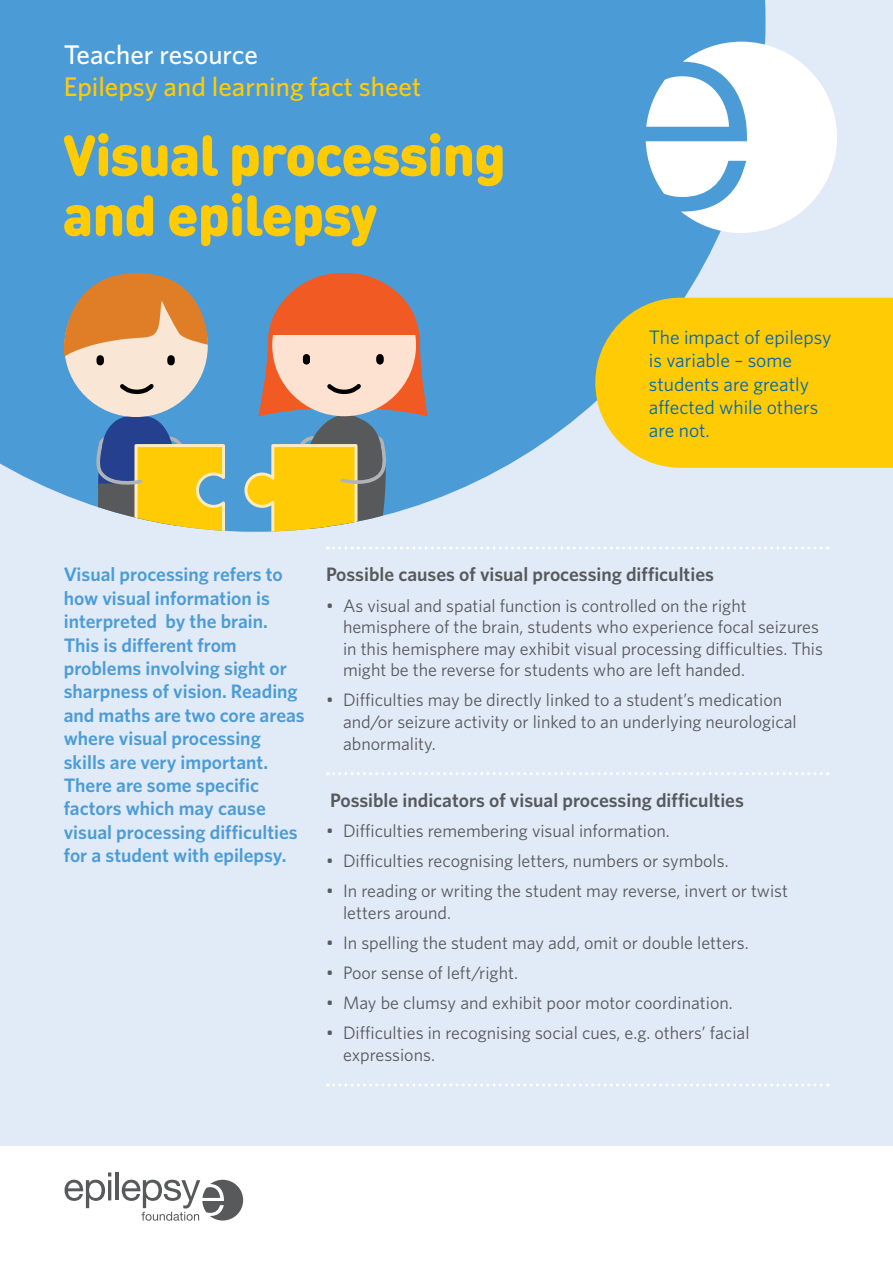
<style>
.page{position:relative;width:893px;height:1263px;background:#fff}
.page>*{position:absolute;margin:0;border:0;box-sizing:border-box;transform-origin:0 0}
.t1{font:900 57px/60px "DIN Round OT";letter-spacing:-.02em;color:#ffcb05}
.t2{font:500 27px "Whitney";color:#ffcb05}
.t3{font:500 27px "Whitney";color:#fff}
.t4{font:600 19.5px/23.4px "Whitney";color:#4b9cd6}
.t5{font:600 19.5px "Whitney";color:#58595b}
.t6{font:19.5px/23.4px "Whitney";color:#0066b3}
.t7{font:18px/21.6px "Whitney";color:#58595b}
</style>
<div class="page">
<div style="left:0;top:0;width:893px;height:1146px;background:#e1eaf7"></div>
<hr style="left:116px;top:1172px;width:3px;height:28px;background:#58595b">
<svg style="left:65px;top:1172px;width:46px;height:36px"></svg>
<svg style="left:122px;top:1180px;width:121px;height:41px"></svg>
<svg style="left:0;top:0;width:765px;height:532px;background:#5ca4d9"></svg>
<div style="left:64px;top:275px;width:144px;height:142px;background:#f9e6d4;border-radius:50%"></div>
<svg style="left:61px;top:273px;width:149px;height:89px"></svg>
<svg style="left:120px;top:384px;width:34px;height:10px"></svg>
<svg style="left:95px;top:415px;width:133px;height:117px;background:#a2a473"></svg>
<svg style="left:243px;top:273px;width:185px;height:259px;background:#b4a187"></svg>
<svg style="left:334px;top:546px;width:494px;height:3px"></svg>
<svg style="left:334px;top:772px;width:494px;height:3px"></svg>
<svg style="left:334px;top:1083px;width:494px;height:3px"></svg>
<svg style="left:646px;top:42px;width:191px;height:191px;background:#d3e6f4"></svg>
<svg style="left:595px;top:298px;width:298px;height:170px;background:#f3ca1d"></svg>
<div style="left:649px;top:328px;width:191px;height:109px;background:#ffcb05"></div>
<h2 class="t3" style="left:64px;top:38px;width:196px">Teacher resource</h2>
<h2 class="t2" style="left:64px;top:70px;width:359px">Epilepsy and learning fact sheet</h2>
<h1 class="t1" style="left:63px;top:124px;width:445px">Visual processing and epilepsy</h1>
<p class="t6" style="left:649px;top:325px;width:184px">The impact of epilepsy is variable – some students are greatly affected while others are not.</p>
<p class="t4" style="left:64px;top:563px;width:242px">Visual processing refers to how visual information is interpreted by the brain.<br>This is different from problems involving sight or sharpness of vision. Reading and maths are two core areas where visual processing skills are very important.<br>There are some specific factors which may cause visual processing difficulties for a student with epilepsy.</p>
<p class="t5" style="left:326px;top:563px;width:389px">Possible causes of visual processing difficulties</p>
<p class="t7" style="left:343px;top:594px;width:481px;text-indent:-17px">• As visual and spatial function is controlled on the right hemisphere of the brain, students who experience focal seizures in this hemisphere may exhibit visual processing difficulties. This might be the reverse for students who are left handed.</p>
<p class="t7" style="left:343px;top:689px;width:455px;text-indent:-17px">• Difficulties may be directly linked to a student’s medication and/or seizure activity or linked to an underlying neurological abnormality.</p>
<p class="t5" style="left:330px;top:788px;width:415px">Possible indicators of visual processing difficulties</p>
<p class="t7" style="left:326px;top:820px;width:345px">• Difficulties remembering visual information.</p>
<p class="t7" style="left:326px;top:850px;width:404px">• Difficulties recognising letters, numbers or symbols.</p>
<p class="t7" style="left:343px;top:880px;width:447px;text-indent:-17px">• In reading or writing the student may reverse, invert or twist letters around.</p>
<p class="t7" style="left:326px;top:932px;width:424px">• In spelling the student may add, omit or double letters.</p>
<p class="t7" style="left:326px;top:962px;width:193px">• Poor sense of left/right.</p>
<p class="t7" style="left:326px;top:992px;width:408px">• May be clumsy and exhibit poor motor coordination.</p>
<p class="t7" style="left:343px;top:1022px;width:408px;text-indent:-17px">• Difficulties in recognising social cues, e.g. others’ facial expressions.</p>
</div>
